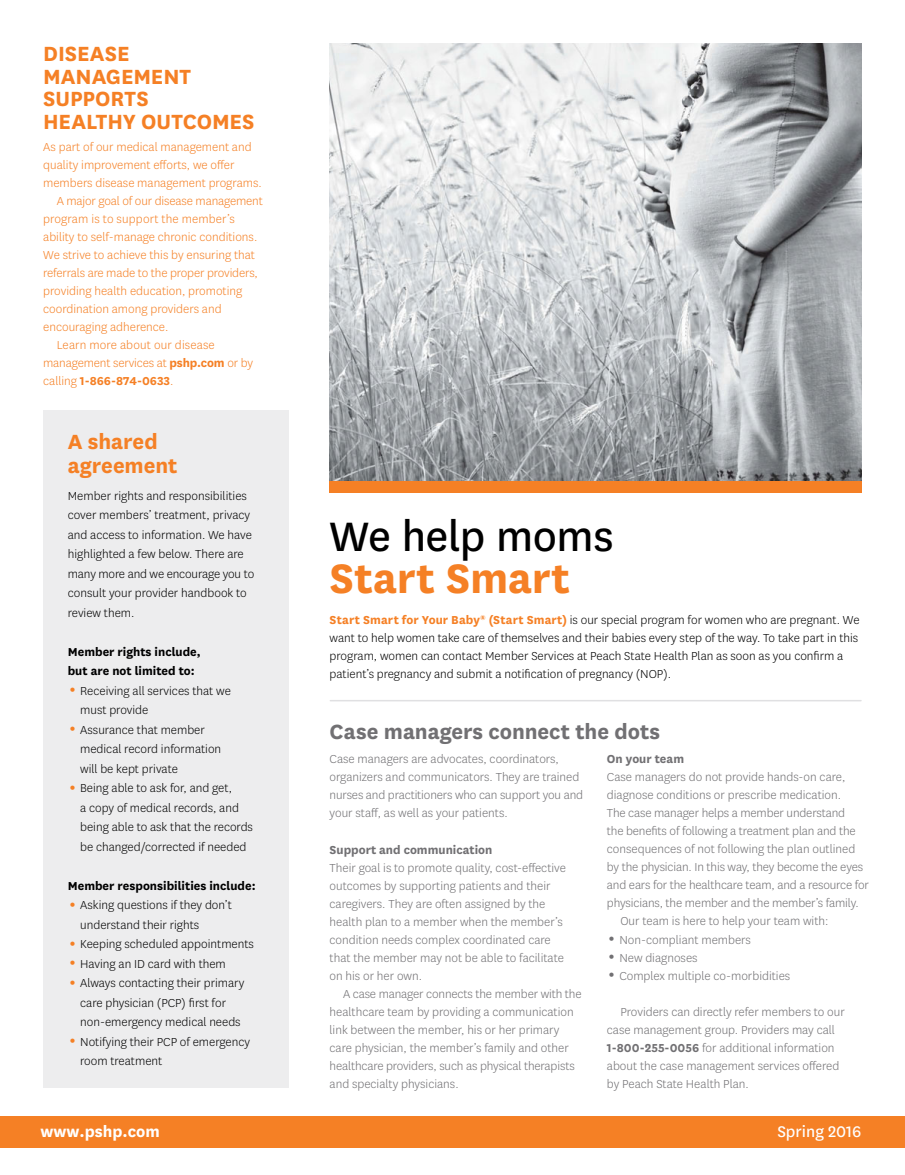
<style>
.page{position:relative;width:905px;height:1175px;background:#fff}
.page>*{position:absolute;margin:0;border:0;box-sizing:border-box;transform-origin:0 0}
.t1{font:48px "Centene Sans";letter-spacing:-.01em;color:#000}
.t2{font:700 48px "Centene Sans";letter-spacing:-.005em;color:#f58025}
.t3{font:700 24px/22.5px "Centene Sans";color:#f58025}
.t4{font:700 24px "Centene Sans";letter-spacing:-.005em;color:#717073}
.t5{font:700 18px "Centene Sans";color:#fff}
.t6{font:18px "Centene Sans";color:#fff}
.t7{font:300 13.5px/18px "Centene Sans";color:#717073}
.t8{font:300 13.5px/19.5px "Centene Sans";color:#000}
.t9{font:300 13.5px "Centene Sans";color:#f58025}
.t10{font:700 13.5px/19.5px "Centene Sans";color:#000}
.t11{font:700 13.5px "Centene Sans";color:#717073}
.t12{font:700 13.5px "Centene Sans";color:#f58025}
.s1{font-weight:700}
.s2{font-weight:300}
.s3{font-weight:700;color:#f58025}
</style>
<div class="page">
<div style="left:0;top:1116px;width:904px;height:31px;background:#f58025"></div>
<img style="left:329px;top:43px;width:532px;height:438px">
<div style="left:329px;top:481px;width:532px;height:12px;background:#f58025"></div>
<div style="left:43px;top:410px;width:246px;height:677px;background:#ededee"></div>
<hr style="left:330px;top:700px;width:531px;height:1px;background:#e0e0e2">
<h2 class="t3" style="left:43px;top:41px;width:150px">Disease<br>Manag ement<br>Supports<br>Healthy Outcom</h2>
<h2 class="t3" style="left:229px;top:108px;width:25px">es</h2>
<p class="t9" style="left:43px;top:138px;width:210px">As part of our medical management and</p>
<p class="t9" style="left:43px;top:156px;width:193px">quality improvement efforts, we offer</p>
<p class="t9" style="left:43px;top:174px;width:220px">members disease management programs.</p>
<p class="t9" style="left:57px;top:192px;width:208px">A major goal of our disease management</p>
<p class="t9" style="left:43px;top:210px;width:193px">program is to support the member’s</p>
<p class="t9" style="left:43px;top:228px;width:215px">ability to self-manage chronic conditions.</p>
<p class="t9" style="left:43px;top:246px;width:213px">We strive to achieve this by ensuring that</p>
<p class="t9" style="left:43px;top:264px;width:216px">referrals are made to the proper providers,</p>
<p class="t9" style="left:43px;top:282px;width:201px">providing health education, promoting</p>
<p class="t9" style="left:43px;top:300px;width:180px">coordination among providers and</p>
<p class="t9" style="left:43px;top:318px;width:127px">encouraging adherence.</p>
<p class="t9" style="left:57px;top:336px;width:159px">Learn more about our disease</p>
<p class="t9" style="left:43px;top:354px;width:211px">management services at <span class="s1">pshp.com</span> or by</p>
<p class="t12" style="left:43px;top:371px;width:132px"><span class="s2">calling</span> 1-866-874-0633<span class="s2">.</span></p>
<h2 class="t3" style="left:68px;top:428px;width:111px;line-height:24px">A shared agreement</h2>
<p class="t8" style="left:68px;top:485px;width:188px">Member rights and responsibilities cover members’ treatment, privacy and access to information. We have highlighted a few below. There are many more and we encourage you to consult your provider handbook to review them.</p>
<p class="t10" style="left:68px;top:640px;width:134px">Member rights include, but are not limited to:</p>
<p class="t8" style="left:80px;top:680px;width:174px">Receiving all services that we must provide<br>Assurance that member<br>medical record information<br>will be kept private<br>Being able to ask for, and get,<br>a copy of medical records, and being able to ask that the records be changed/corrected if needed</p>
<p class="t10" style="left:68px;top:875px;width:189px">Member responsibilities include:</p>
<p class="t8" style="left:80px;top:895px;width:175px">Asking questions if they don’t understand their rights<br>Keeping scheduled appointments<br>Having an ID card with them<br>Always contacting their primary care physician (PCP) first for non-emergency medical needs<br>Notifying their PCP of emergency room treatment</p>
<h1 class="t1" style="left:329px;top:504px;width:285px">We help moms</h1>
<h1 class="t2" style="left:329px;top:544px;width:242px">Start Smart</h1>
<p class="t8" style="left:329px;top:610px;width:531px;line-height:18px"><span class="s3">Start Smart for Your Baby</span><sup>®</sup> <span class="s3">(Start Smart)</span> is our special program for women who are pregnant. We want to help women take care of themselves and their babies every step of the way. To take part in this program, women can contact Member Services at Peach State Health Plan as soon as you confirm a patient’s pregnancy and submit a notification of pregnancy (NOP).</p>
<h2 class="t4" style="left:329px;top:714px;width:332px">Case managers connect the dots</h2>
<p class="t7" style="left:329px;top:750px;width:255px">Case managers are advocates, coordinators, organizers and communicators. They are trained nurses and practitioners who can support you and your staff, as well as your patients.</p>
<p class="t11" style="left:329px;top:839px;width:164px">Support and communication</p>
<p class="t7" style="left:329px;top:858px;width:238px">Their goal is to promote quality, cost-effective outcomes by supporting patients and their caregivers. They are often assigned by the health plan to a member when the member’s condition needs complex coordinated care that the member may not be able to facilitate on his or her own.</p>
<p class="t7" style="left:329px;top:984px;width:253px;text-indent:14px">A case manager connects the member with the healthcare team by providing a communication link between the member, his or her primary care physician, the member’s family and other healthcare providers, such as physical therapists and specialty physicians.</p>
<p class="t11" style="left:607px;top:749px;width:79px">On your team</p>
<p class="t7" style="left:607px;top:768px;width:240px">Case managers do not provide hands-on care,</p>
<p class="t7" style="left:607px;top:786px;width:236px">diagnose conditions or prescribe medication.</p>
<p class="t7" style="left:607px;top:804px;width:240px">The case manager helps a member understand</p>
<p class="t7" style="left:607px;top:822px;width:250px">the benefits of following a treatment plan and the</p>
<p class="t7" style="left:607px;top:840px;width:250px">consequences of not following the plan outlined</p>
<p class="t7" style="left:607px;top:858px;width:258px">by the physician. In this way, they become the eyes</p>
<p class="t7" style="left:607px;top:876px;width:263px">and ears for the healthcare team, and a resource for</p>
<p class="t7" style="left:607px;top:894px;width:253px">physicians, the member and the member’s family.</p>
<p class="t7" style="left:620px;top:912px;width:209px">Our team is here to help your team with:</p>
<p class="t7" style="left:619px;top:930px;width:133px">Non-compliant members</p>
<p class="t7" style="left:619px;top:948px;width:80px">New diagnoses</p>
<p class="t7" style="left:619px;top:966px;width:172px">Complex multiple co-morbidities</p>
<p class="t7" style="left:607px;top:1002px;width:239px;text-indent:14px">Providers can directly refer members to our case management group. Providers may call <span class="s1">1-800-255-0056</span> for additional information about the case management services offered by Peach State Health Plan.</p>
<h3 class="t5" style="left:40px;top:1118px;width:121px">www.pshp.com</h3>
<h3 class="t6" style="left:777px;top:1119px;width:86px">Spring 2016</h3>
</div>
